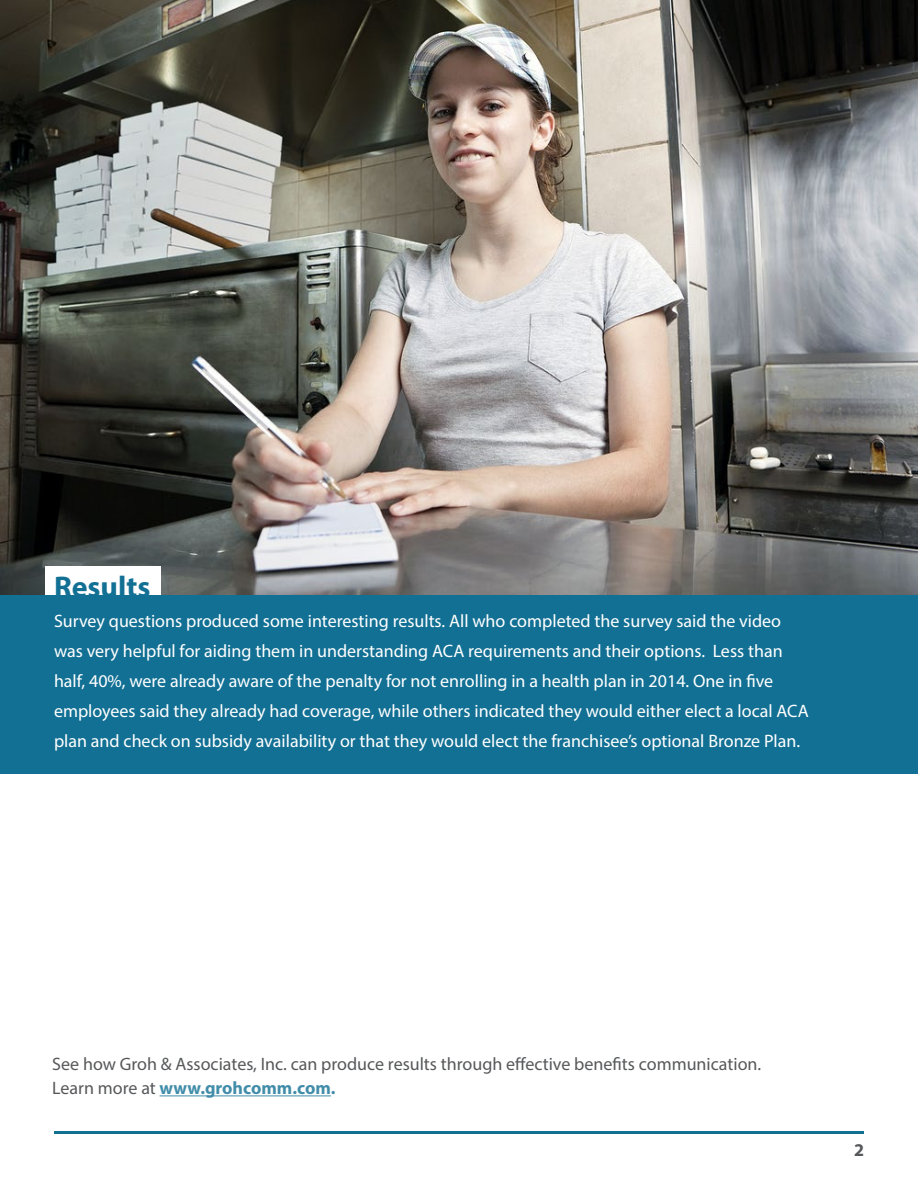
<style>
.page{position:relative;width:918px;height:1188px;background:#fff}
.page>*{position:absolute;margin:0;border:0;box-sizing:border-box;transform-origin:0 0}
.t1{font:700 30px "Myriad Pro";color:#127094}
.t2{font:18px/30px "Myriad Pro";color:#fff}
.t3{font:18px "Myriad Pro";color:#57585a}
.t4{font:700 18px "Myriad Pro";color:#418da9}
.t5{font:700 18px "Myriad Pro";color:#57585a}
.s1{font-weight:400;color:#57585a}
</style>
<div class="page">
<img style="left:0;top:0;width:918px;height:595px">
<hr style="left:160px;top:1095px;width:171px;height:1px;background:#418da9">
<div style="left:45px;top:566px;width:116px;height:34px;background:#fff"></div>
<div style="left:0;top:595px;width:918px;height:179px;background:#127094"></div>
<hr style="left:54px;top:1131px;width:810px;height:3px;background:#127094">
<p class="t1" style="left:54px;top:567px;width:98px">Results</p>
<p class="t2" style="left:54px;top:605px;width:756px">Survey questions produced some interesting results. All who completed the survey said the video was very helpful for aiding them in understanding ACA requirements and their options. Less than half, 40%, were already aware of the penalty for not enrolling in a health plan in 2014. One in five employees said they already had coverage, while others indicated they would either elect a local ACA plan and check on subsidy availability or that they would elect the franchisee’s optional Bronze Plan.</p>
<p class="t3" style="left:52px;top:1053px;width:711px">See how Groh &amp; Associates, Inc. can produce results through effective benefits communication.</p>
<p class="t4" style="left:52px;top:1076px;width:285px"><span class="s1">Learn more at</span> www.grohcomm.com.</p>
<p class="t5" style="left:854px;top:1138px;width:11px">2</p>
</div>
